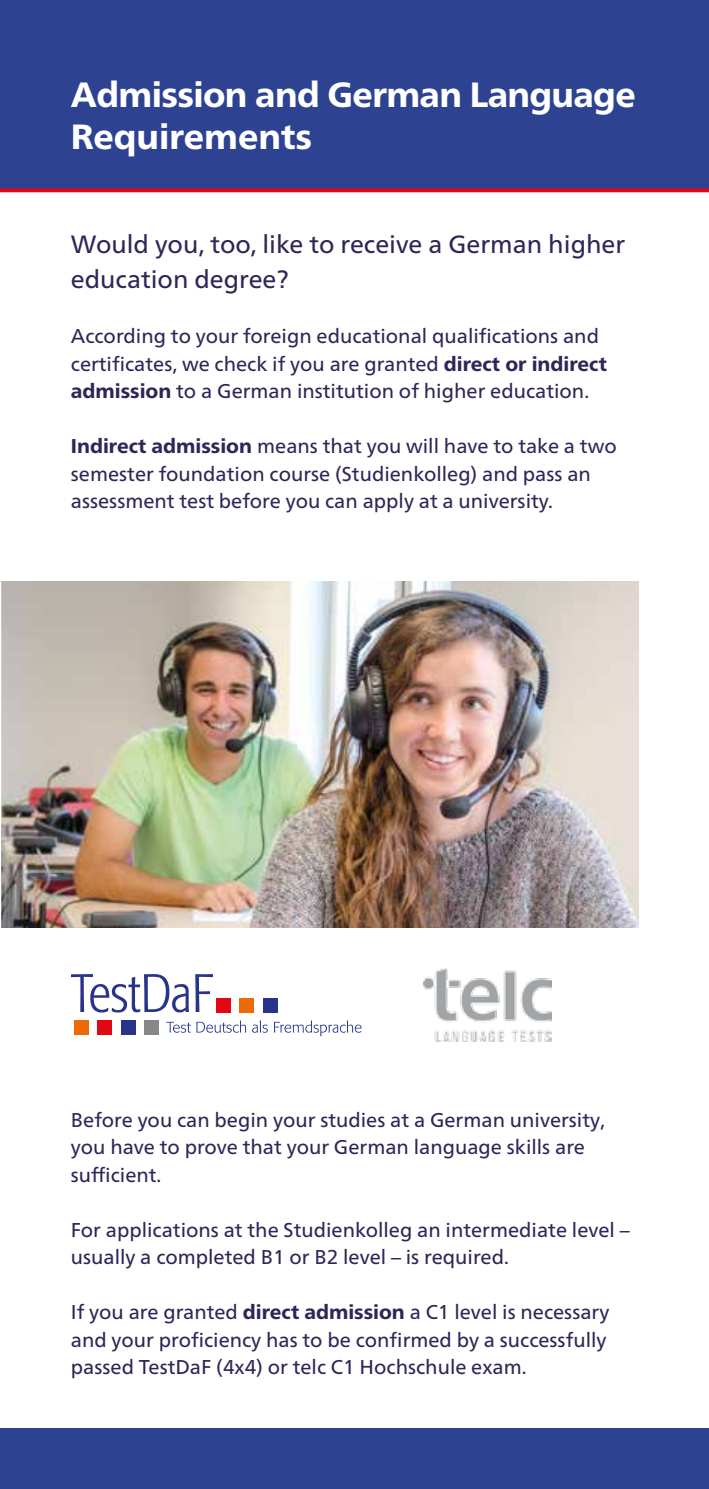
<style>
.page{position:relative;width:709px;height:1489px;background:#fff}
.page>*{position:absolute;margin:0;border:0;box-sizing:border-box;transform-origin:0 0}
.t1{font:800 35px/42px "Frutiger Neue LT Pro";letter-spacing:-.02em;color:#fff}
.t2{font:25px/35px "Frutiger Neue LT Pro";color:#2f2657}
.t3{font:20px/27.5px "Frutiger Neue LT Pro";color:#2f2657}
.s1{font-weight:800}
</style>
<div class="page">
<div style="left:0;top:1427px;width:709px;height:61px;background:#2d4392"></div>
<div style="left:0;top:0;width:709px;height:189px;background:#2d4392"></div>
<svg style="left:0;top:188px;width:709px;height:4px;background:#cb0d23"></svg>
<div style="left:216px;top:997px;width:15px;height:15px;background:#e30613"></div>
<div style="left:239px;top:997px;width:15px;height:15px;background:#ed6b06"></div>
<div style="left:263px;top:997px;width:15px;height:15px;background:#28348b"></div>
<div style="left:74px;top:1020px;width:14px;height:15px;background:#ed6b06"></div>
<div style="left:97px;top:1020px;width:15px;height:15px;background:#e30613"></div>
<div style="left:121px;top:1020px;width:15px;height:15px;background:#28348b"></div>
<div style="left:144px;top:1020px;width:15px;height:15px;background:#878787"></div>
<svg style="left:71px;top:974px;width:118px;height:38px"></svg>
<svg style="left:195px;top:974px;width:18px;height:37px"></svg>
<svg style="left:166px;top:1020px;width:80px;height:12px"></svg>
<svg style="left:252px;top:1020px;width:16px;height:12px"></svg>
<svg style="left:274px;top:1020px;width:87px;height:16px"></svg>
<img style="left:423px;top:968px;width:128px;height:73px">
<img style="left:1px;top:581px;width:637px;height:346px">
<h1 class="t1" style="left:71px;top:73px;width:566px">Admission and German Language<br>Requirements</h1>
<p class="t2" style="left:71px;top:226px;width:556px">Would you, too, like to receive a German higher education degree?</p>
<p class="t3" style="left:71px;top:322px;width:537px">According to your foreign educational qualifications and certificates, we check if you are granted <span class="s1">direct or indirect admission</span> to a German institution of higher education.</p>
<p class="t3" style="left:71px;top:432px;width:547px"><span class="s1">Indirect admission</span> means that you will have to take a two semester foundation course (Studienkolleg) and pass an assessment test before you can apply at a university.</p>
<p class="t3" style="left:71px;top:1105px;width:535px">Before you can begin your studies at a German university, you have to prove that your German language skills are sufficient.</p>
<p class="t3" style="left:71px;top:1215px;width:560px">For applications at the Studienkolleg an intermediate level – usually a completed B1 or B2 level – is required.</p>
<p class="t3" style="left:71px;top:1297px;width:540px">If you are granted <span class="s1">direct admission</span> a C1 level is necessary and your proficiency has to be confirmed by a successfully passed TestDaF (4x4) or telc C1 Hochschule exam.</p>
</div>
